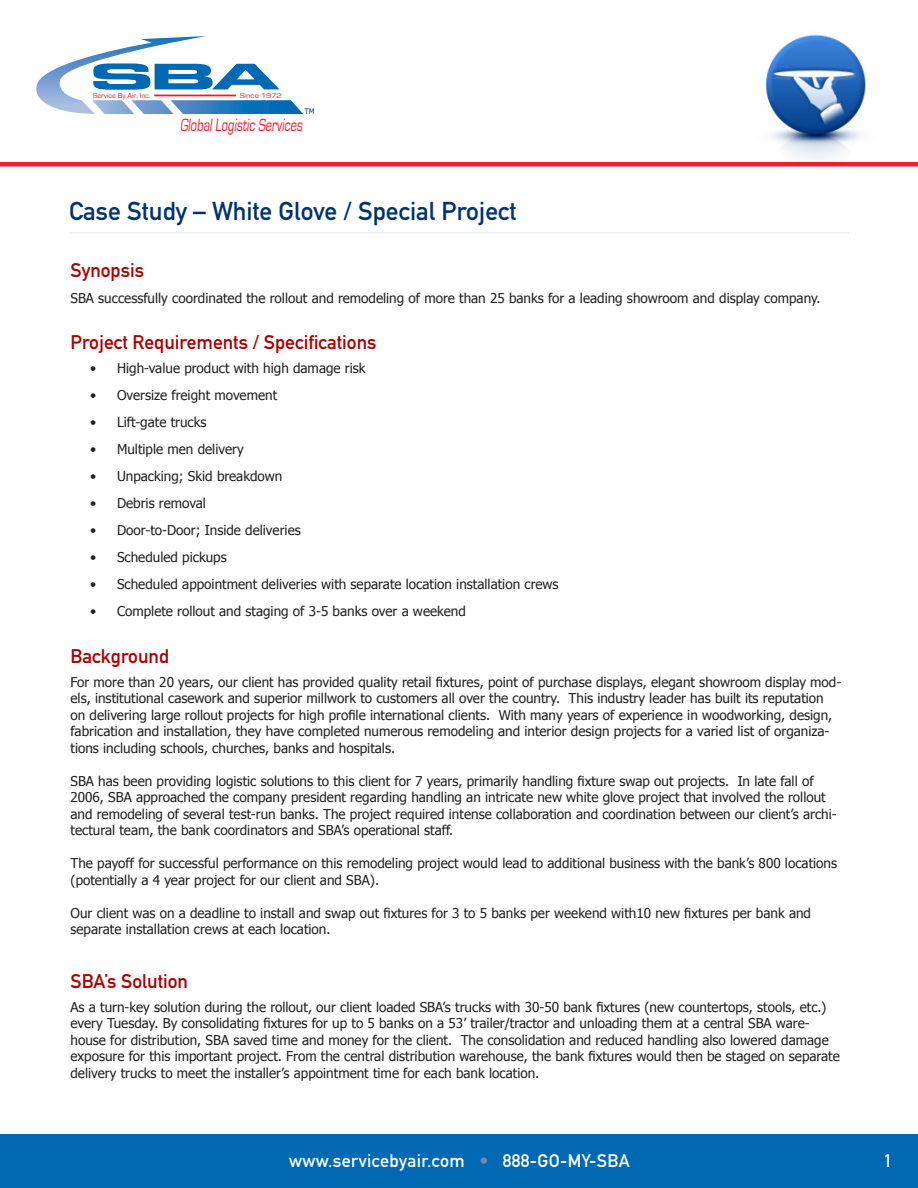
<style>
.page{position:relative;width:918px;height:1188px;background:#fff}
.page>*{position:absolute;margin:0;border:0;box-sizing:border-box;transform-origin:0 0}
.t1{font:25.5px "DIN Mittelschrift";color:#03336f}
.t2{font:300 21px "Futura BT";color:#fff}
.t3{font:19.5px "DIN Mittelschrift";color:#ad0101}
.t4{font:18.3px "Eurostile";color:#ee1c2c;scale:.69 1}
.t5{font:18px "DIN Mittelschrift";letter-spacing:.02em;color:#fff}
.t6{font:13.5px/16.5px "Tahoma";color:#231f20}
.t7{font:7.5px "Tahoma";color:#03336f}
.t8{font:7.35px "Eurostile";color:#ee1d23}
.t9{font:7.35px "Eurostile";color:#ee1d23;scale:1.15 1}
.s1{color:#6f8bad}
</style>
<div class="page">
<div style="left:0;top:162px;width:918px;height:5px;background:#ed212d"></div>
<svg style="left:36px;top:36px;width:267px;height:78px"></svg>
<img style="left:727px;top:34px;width:175px;height:133px">
<div style="left:0;top:1134px;width:918px;height:54px;background:#0168b3"></div>
<hr style="left:69px;top:232px;width:780px;height:1px;background:#dee4ec">
<p class="t8" style="left:86px;top:90px;width:59px">Service By Air, Inc.</p>
<p class="t9" style="left:232px;top:90px;width:38px">Since 1972</p>
<p class="t8" style="left:93px;top:91px;width:59px">Service By Air, Inc.</p>
<p class="t9" style="left:240px;top:91px;width:38px">Since 1972</p>
<p class="t7" style="left:304px;top:106px;width:12px">TM</p>
<h3 class="t4" style="left:173px;top:114px;width:182px">GlobalLogistic Services</h3>
<h3 class="t4" style="left:180px;top:115px;width:182px">GlobalLogistic Services</h3>
<h1 class="t1" style="left:69px;top:196px;width:449px">Case Study – White Glove / Special Project</h1>
<h3 class="t3" style="left:70px;top:259px;width:75px">Synopsis</h3>
<p class="t6" style="left:70px;top:289px;width:752px">SBA successfully coordinated the rollout and remodeling of more than 25 banks for a leading showroom and display company.</p>
<h3 class="t3" style="left:70px;top:330px;width:308px">Project Requirements / Specifications</h3>
<p class="t6" style="left:90px;top:359px;width:277px">• High-value product with high damage risk</p>
<p class="t6" style="left:90px;top:386px;width:189px">• Oversize freight movement</p>
<p class="t6" style="left:90px;top:413px;width:118px">• Lift-gate trucks</p>
<p class="t6" style="left:90px;top:440px;width:155px">• Multiple men delivery</p>
<p class="t6" style="left:90px;top:467px;width:194px">• Unpacking; Skid breakdown</p>
<p class="t6" style="left:90px;top:494px;width:118px">• Debris removal</p>
<p class="t6" style="left:90px;top:521px;width:212px">• Door-to-Door; Inside deliveries</p>
<p class="t6" style="left:90px;top:548px;width:138px">• Scheduled pickups</p>
<p class="t6" style="left:90px;top:575px;width:470px">• Scheduled appointment deliveries with separate location installation crews</p>
<p class="t6" style="left:90px;top:602px;width:377px">• Complete rollout and staging of 3-5 banks over a weekend</p>
<h3 class="t3" style="left:70px;top:645px;width:100px">Background</h3>
<p class="t6" style="left:70px;top:673px;width:772px">For more than 20 years, our client has provided quality retail fixtures, point of purchase displays, elegant showroom display mod&shy;els, institutional casework and superior millwork to customers all over the country. This industry leader has built its reputation on delivering large rollout projects for high profile international clients. With many years of experience in woodworking, design, fabrication and installation, they have completed numerous remodeling and interior design projects for a varied list of organiza&shy;tions including schools, churches, banks and hospitals.</p>
<p class="t6" style="left:70px;top:772px;width:768px">SBA has been providing logistic solutions to this client for 7 years, primarily handling fixture swap out projects. In late fall of 2006, SBA approached the company president regarding handling an intricate new white glove project that involved the rollout and remodeling of several test-run banks. The project required intense collaboration and coordination between our client’s archi&shy;tectural team, the bank coordinators and SBA’s operational staff.</p>
<p class="t6" style="left:70px;top:855px;width:768px">The payoff for successful performance on this remodeling project would lead to additional business with the bank’s 800 locations (potentially a 4 year project for our client and SBA).</p>
<p class="t6" style="left:70px;top:904px;width:742px">Our client was on a deadline to install and swap out fixtures for 3 to 5 banks per weekend with10 new fixtures per bank and separate installation crews at each location.</p>
<h3 class="t3" style="left:70px;top:970px;width:119px">SBA’s Solution</h3>
<p class="t6" style="left:70px;top:998px;width:771px">As a turn-key solution during the rollout, our client loaded SBA’s trucks with 30-50 bank fixtures (new countertops, stools, etc.) every Tuesday. By consolidating fixtures for up to 5 banks on a 53’ trailer/tractor and unloading them at a central SBA ware&shy;house for distribution, SBA saved time and money for the client. The consolidation and reduced handling also lowered damage exposure for this important project. From the central distribution warehouse, the bank fixtures would then be staged on separate delivery trucks to meet the installer’s appointment time for each bank location.</p>
<h3 class="t5" style="left:289px;top:1150px;width:342px">www.servicebyair.com <span class="s1">•</span> 888-GO-MY-SBA</h3>
<h3 class="t5" style="left:884px;top:1150px;width:10px">1</h3>
<h2 class="t2" style="left:360px;top:1151px;width:190px">www.servicebyair.com</h2>
<h2 class="t2" style="left:367px;top:1152px;width:190px">www.servicebyair.com</h2>
</div>
